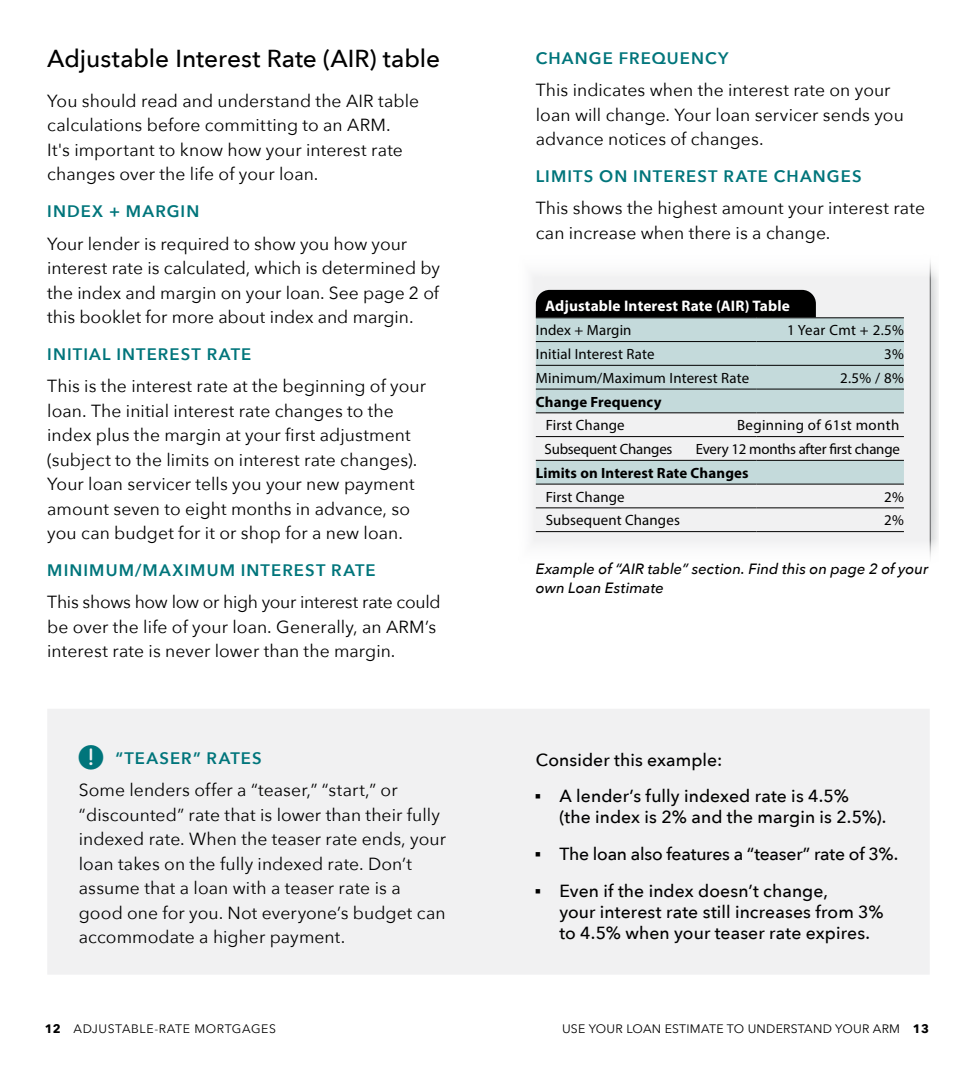
<style>
.page{position:relative;width:977px;height:1071px;background:#fff}
.page>*{position:absolute;margin:0;border:0;box-sizing:border-box;transform-origin:0 0}
.regular{font:500 24.5px "Avenir Next";letter-spacing:-.005em;color:#000}
.paragraph{font:17.5px/24.5px "Avenir Next";letter-spacing:.005em;color:#000}
.paragraph-2{font:500 17.5px/21px "Avenir Next";letter-spacing:.005em;color:#000}
.header_5{font:600 16.62px "Avenir Next";letter-spacing:.065em;color:#00757b}
.subhed_no_bar{font:700 15.22px "Myriad Pro";letter-spacing:.01em;color:#fff}
._10pt_myriad_reg{font:14.88px "Myriad Pro";letter-spacing:.01em;color:#000}
.Small_Type{font:italic 500 14.88px/19.2px "Avenir Next";color:#000}
._10pt_myriad_reg-2{font:14.88px "Myriad Pro";letter-spacing:-.015em;color:#000}
._10pt_myriad_reg-3{font:700 14.88px "Myriad Pro";letter-spacing:.01em;color:#000}
._9pt_myriad_reg{font:14.88px "Myriad Pro";letter-spacing:.01em;color:#000}
.t1{font:12.25px "Avenir Next";letter-spacing:.02em;color:#000}
.t2{font:12.25px "Avenir Next";letter-spacing:.05em;color:#000}
.s1{font-weight:700}
</style>
<div class="page">
<svg style="left:930px;top:261px;width:8px;height:297px;fill:#e2e3e4"></svg>
<div style="left:518px;top:254px;width:412px;height:311px;background:#f1f1f2"></div>
<div style="left:536px;top:290px;width:279px;height:27px;background:#000"></div>
<div style="left:536px;top:318px;width:367px;height:94px;background:#c4dadb"></div>
<svg style="left:536px;top:413px;width:367px;height:96px"></svg>
<hr style="left:536px;top:317px;width:220px;height:1px;background:#000">
<hr style="left:756px;top:317px;width:147px;height:1px;background:#000">
<hr style="left:536px;top:341px;width:220px;height:1px;background:#000">
<hr style="left:756px;top:341px;width:147px;height:1px;background:#000">
<hr style="left:536px;top:365px;width:220px;height:1px;background:#000">
<hr style="left:756px;top:365px;width:147px;height:1px;background:#000">
<hr style="left:536px;top:389px;width:220px;height:1px;background:#000">
<hr style="left:756px;top:389px;width:147px;height:1px;background:#000">
<hr style="left:536px;top:412px;width:220px;height:1px;background:#000">
<hr style="left:756px;top:412px;width:147px;height:1px;background:#000">
<hr style="left:536px;top:436px;width:220px;height:1px;background:#000">
<hr style="left:756px;top:436px;width:147px;height:1px;background:#000">
<hr style="left:536px;top:460px;width:220px;height:1px;background:#000">
<hr style="left:756px;top:460px;width:147px;height:1px;background:#000">
<hr style="left:536px;top:484px;width:220px;height:1px;background:#000">
<hr style="left:756px;top:484px;width:147px;height:1px;background:#000">
<hr style="left:536px;top:507px;width:220px;height:1px;background:#000">
<hr style="left:756px;top:507px;width:147px;height:1px;background:#000">
<hr style="left:536px;top:531px;width:220px;height:1px;background:#000">
<hr style="left:756px;top:531px;width:147px;height:1px;background:#000">
<div style="left:47px;top:709px;width:882px;height:265px;background:#f1f1f2"></div>
<svg style="left:79px;top:745px;width:24px;height:24px"></svg>
<p class="regular" style="left:47px;top:43px;width:394px">Adjustable Interest Rate (AIR) table</p>
<p class="paragraph" style="left:47px;top:89px;width:373px">You should read and understand the AIR table calculations before committing to an ARM.<br>It's important to know how your interest rate changes over the life of your loan.</p>
<p class="header_5" style="left:47px;top:197px;width:154px">INDEX + MARGIN</p>
<p class="paragraph" style="left:47px;top:231px;width:394px">Your lender is required to show you how your interest rate is calculated, which is determined by the index and margin on your loan. See page 2 of this booklet for more about index and margin.</p>
<p class="header_5" style="left:47px;top:340px;width:205px">INITIAL INTEREST RATE</p>
<p class="paragraph" style="left:47px;top:374px;width:380px">This is the interest rate at the beginning of your loan. The initial interest rate changes to the index plus the margin at your first adjustment (subject to the limits on interest rate changes).<br>Your loan servicer tells you your new payment amount seven to eight months in advance, so you can budget for it or shop for a new loan.</p>
<p class="header_5" style="left:47px;top:556px;width:330px">MINIMUM/MAXIMUM INTEREST RATE</p>
<p class="paragraph" style="left:47px;top:590px;width:395px">This shows how low or high your interest rate could be over the life of your loan. Generally, an ARM’s interest rate is never lower than the margin.</p>
<p class="header_5" style="left:115px;top:744px;width:148px">“TEASER” RATES</p>
<p class="paragraph" style="left:79px;top:778px;width:368px">Some lenders offer a “teaser,” “start,” or “discounted” rate that is lower than their fully indexed rate. When the teaser rate ends, your loan takes on the fully indexed rate. Don’t assume that a loan with a teaser rate is a good one for you. Not everyone’s budget can accommodate a higher payment.</p>
<p class="t2" style="left:45px;top:1021px;width:233px"><span class="s1">12</span> ADJUSTABLE-RATE MORTGAGES</p>
<p class="header_5" style="left:536px;top:44px;width:194px">CHANGE FREQUENCY</p>
<p class="paragraph" style="left:536px;top:78px;width:369px">This indicates when the interest rate on your loan will change. Your loan servicer sends you advance notices of changes.</p>
<p class="header_5" style="left:536px;top:162px;width:327px">LIMITS ON INTEREST RATE CHANGES</p>
<p class="paragraph" style="left:536px;top:196px;width:391px">This shows the highest amount your interest rate can increase when there is a change.</p>
<p class="subhed_no_bar" style="left:545px;top:296px;width:246px">Adjustable Interest Rate (AIR) Table</p>
<p class="_10pt_myriad_reg" style="left:536px;top:321px;width:97px">Index + Margin</p>
<p class="_10pt_myriad_reg" style="left:787px;top:321px;width:118px">1 Year Cmt + 2.5%</p>
<p class="_9pt_myriad_reg" style="left:536px;top:345px;width:120px">Initial Interest Rate</p>
<p class="_10pt_myriad_reg" style="left:884px;top:345px;width:21px">3%</p>
<p class="_10pt_myriad_reg" style="left:536px;top:369px;width:215px">Minimum/Maximum Interest Rate</p>
<p class="_10pt_myriad_reg" style="left:840px;top:369px;width:65px">2.5% / 8%</p>
<p class="_10pt_myriad_reg-3" style="left:536px;top:392px;width:127px">Change Frequency</p>
<p class="_10pt_myriad_reg" style="left:545px;top:416px;width:80px">First Change</p>
<p class="_10pt_myriad_reg" style="left:737px;top:416px;width:164px">Beginning of 61st month</p>
<p class="_10pt_myriad_reg-2" style="left:544px;top:440px;width:129px">Subsequent Changes</p>
<p class="_10pt_myriad_reg-2" style="left:695px;top:440px;width:206px">Every 12 months after first change</p>
<p class="_10pt_myriad_reg-3" style="left:536px;top:463px;width:214px">Limits on Interest Rate Changes</p>
<p class="_10pt_myriad_reg" style="left:545px;top:487px;width:80px">First Change</p>
<p class="_10pt_myriad_reg" style="left:884px;top:487px;width:21px">2%</p>
<p class="_10pt_myriad_reg" style="left:545px;top:511px;width:136px">Subsequent Changes</p>
<p class="_10pt_myriad_reg" style="left:884px;top:511px;width:21px">2%</p>
<p class="Small_Type" style="left:536px;top:558px;width:394px">Example of “AIR table” section. Find this on page 2 of your own Loan Estimate</p>
<p class="paragraph-2" style="left:536px;top:749px;width:188px">Consider this example:</p>
<p class="paragraph-2" style="left:559px;top:786px;width:328px;text-indent:-24px">• A lender’s fully indexed rate is 4.5%<br>(the index is 2% and the margin is 2.5%).</p>
<p class="paragraph-2" style="left:536px;top:843px;width:364px">• The loan also features a “teaser” rate of 3%.</p>
<p class="paragraph-2" style="left:559px;top:880px;width:326px;text-indent:-24px">• Even if the index doesn’t change,<br>your interest rate still increases from 3% to 4.5% when your teaser rate expires.</p>
<p class="t1" style="left:562px;top:1021px;width:368px">USE YOUR LOAN ESTIMATE TO UNDERSTAND YOUR ARM <span class="s1">13</span></p>
</div>
